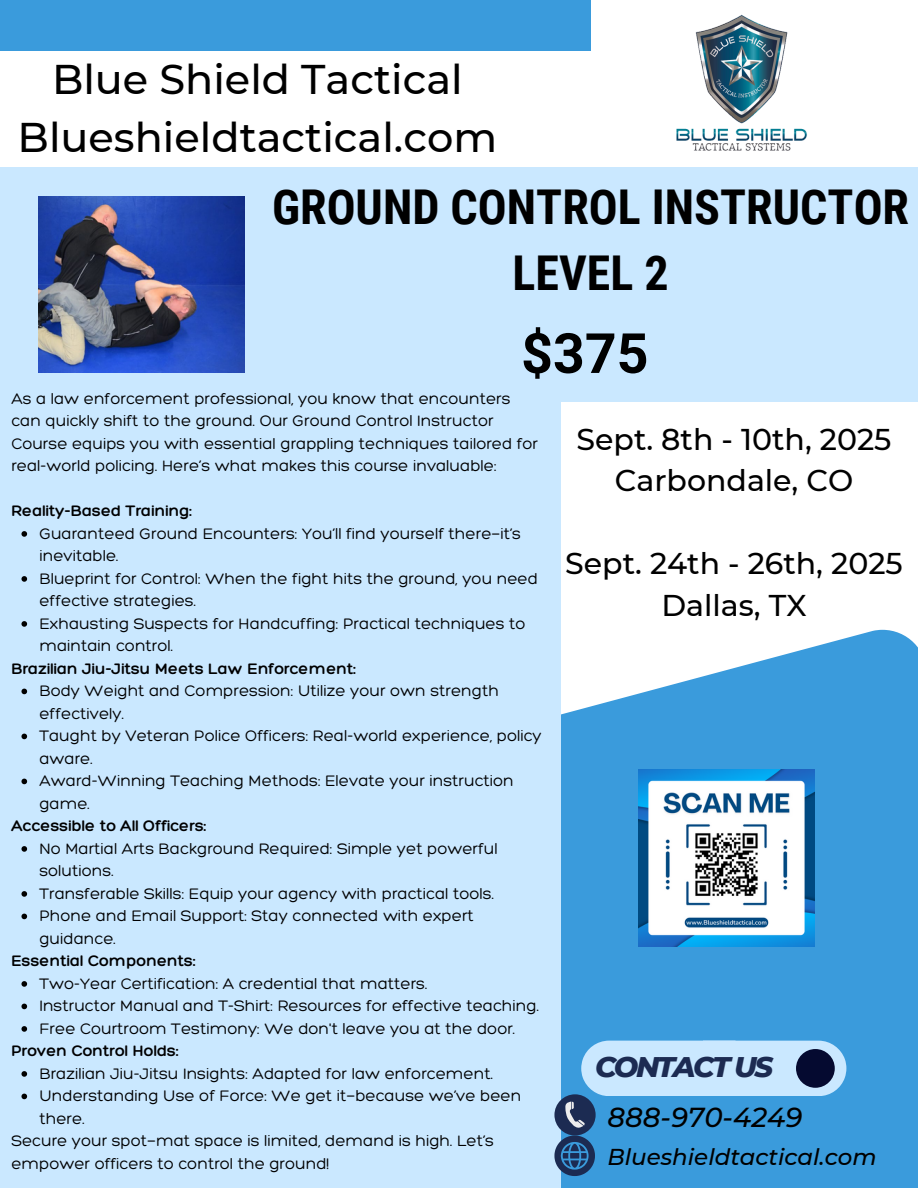
<style>
.page{position:relative;width:918px;height:1188px;background:#fff}
.page>*{position:absolute;margin:0;border:0;box-sizing:border-box;transform-origin:0 0}
.t1{font:700 55.5px "Roboto";color:#000}
.t2{font:700 48px/66.3px "Roboto Condensed";color:#000;text-align:center}
.t3{font:500 41.4px/57.3px "Montserrat";color:#000;text-align:center}
.t4{font:500 30px/41.7px "Montserrat";color:#000;text-align:center}
.t5{font:italic 800 28.95px "Montserrat";letter-spacing:-.085em;color:#1c2b52}
.t6{font:italic 500 27.45px "Montserrat";color:#000}
.t7{font:italic 500 22.95px "Montserrat";color:#000}
.t8{font:300 16.5px/22.5px "Hero";color:#000}
.t9{font:300 16.5px "Hero";color:#000}
</style>
<div class="page">
<div style="left:0;top:167px;width:918px;height:235px;background:#cae8ff"></div>
<svg style="left:561px;top:630px;width:357px;height:558px;background:#4ba4df"></svg>
<div style="left:0;top:402px;width:561px;height:786px;background:#cae8ff"></div>
<div style="left:0;top:0;width:591px;height:51px;background:#3a9bdc"></div>
<div style="left:581px;top:1041px;width:265px;height:55px;background:#cae8ff"></div>
<div style="left:796px;top:1049px;width:39px;height:39px;background:#050a30;border-radius:50%"></div>
<div style="left:554px;top:1094px;width:42px;height:42px;background:#1c2b52;border-radius:50%"></div>
<svg style="left:565px;top:1102px;width:19px;height:26px"></svg>
<svg style="left:554px;top:1136px;width:41px;height:40px;background:#345f8c"></svg>
<img style="left:39px;top:196px;width:206px;height:177px">
<img style="left:638px;top:770px;width:177px;height:176px">
<svg style="left:21px;top:531px;width:6px;height:6px"></svg>
<svg style="left:21px;top:576px;width:6px;height:6px"></svg>
<svg style="left:21px;top:621px;width:6px;height:6px"></svg>
<svg style="left:21px;top:689px;width:6px;height:5px"></svg>
<svg style="left:21px;top:734px;width:6px;height:5px"></svg>
<svg style="left:21px;top:779px;width:6px;height:5px"></svg>
<svg style="left:21px;top:846px;width:6px;height:6px"></svg>
<svg style="left:21px;top:891px;width:6px;height:6px"></svg>
<svg style="left:21px;top:914px;width:6px;height:5px"></svg>
<svg style="left:21px;top:981px;width:6px;height:6px"></svg>
<svg style="left:21px;top:1004px;width:6px;height:5px"></svg>
<svg style="left:21px;top:1026px;width:6px;height:6px"></svg>
<svg style="left:21px;top:1071px;width:6px;height:6px"></svg>
<svg style="left:21px;top:1094px;width:6px;height:5px"></svg>
<img style="left:676px;top:14px;width:131px;height:137px">
<p class="t3" style="left:18px;top:51px;width:481px">Blue Shield Tactical<br>Blueshieldtactical.com</p>
<h3 class="t2" style="left:272px;top:174px;width:639px">GROUND CONTROL INSTRUCTOR<br>LEVEL 2</h3>
<p class="t1" style="left:521px;top:321px;width:129px">$375</p>
<p class="t8" style="left:11px;top:387px;width:528px">As a law enforcement professional, you know that encounters can quickly shift to the ground. Our Ground Control Instructor Course equips you with essential grappling techniques tailored for real-world policing. Here’s what makes this course invaluable:</p>
<p class="t9" style="left:11px;top:501px;width:182px">Reality-Based Training:</p>
<p class="t8" style="left:39px;top:522px;width:483px">Guaranteed Ground Encounters: You’ll find yourself there—it’s inevitable.</p>
<p class="t8" style="left:39px;top:567px;width:500px">Blueprint for Control: When the fight hits the ground, you need effective strategies.</p>
<p class="t8" style="left:39px;top:612px;width:488px">Exhausting Suspects for Handcuffing: Practical techniques to maintain control.</p>
<p class="t9" style="left:11px;top:658px;width:346px">Brazilian Jiu-Jitsu Meets Law Enforcement:</p>
<p class="t8" style="left:39px;top:679px;width:461px">Body Weight and Compression: Utilize your own strength effectively.</p>
<p class="t8" style="left:39px;top:724px;width:504px">Taught by Veteran Police Officers: Real-world experience, policy aware.</p>
<p class="t8" style="left:39px;top:769px;width:476px">Award-Winning Teaching Methods: Elevate your instruction game.</p>
<p class="t9" style="left:11px;top:816px;width:197px">Accessible to All Officers:</p>
<p class="t8" style="left:39px;top:837px;width:460px">No Martial Arts Background Required: Simple yet powerful solutions.</p>
<p class="t8" style="left:39px;top:882px;width:456px">Transferable Skills: Equip your agency with practical tools.</p>
<p class="t8" style="left:39px;top:904px;width:436px">Phone and Email Support: Stay connected with expert guidance.</p>
<p class="t9" style="left:11px;top:951px;width:186px">Essential Components:</p>
<p class="t8" style="left:39px;top:972px;width:390px">Two-Year Certification: A credential that matters.</p>
<p class="t8" style="left:39px;top:994px;width:501px">Instructor Manual and T-Shirt: Resources for effective teaching.</p>
<p class="t8" style="left:39px;top:1017px;width:477px">Free Courtroom Testimony: We don't leave you at the door.</p>
<p class="t9" style="left:11px;top:1041px;width:169px">Proven Control Holds:</p>
<h5 class="t8" style="left:39px;top:1062px;width:455px">Brazilian Jiu-Jitsu Insights: Adapted for law enforcement.</h5>
<h5 class="t8" style="left:39px;top:1084px;width:483px">Understanding Use of Force: We get it—because we’ve been there.</h5>
<p class="t8" style="left:11px;top:1129px;width:484px">Secure your spot—mat space is limited, demand is high. Let’s empower officers to control the ground!</p>
<p class="t4" style="left:577px;top:418px;width:316px">Sept. 8th - 10th, 2025<br>Carbondale, CO</p>
<p class="t4" style="left:565px;top:543px;width:339px">Sept. 24th - 26th, 2025<br>Dallas, TX</p>
<p class="t5" style="left:595px;top:1049px;width:180px">CONTACT US</p>
<h2 class="t6" style="left:608px;top:1100px;width:196px">888-970-4249</h2>
<h1 class="t7" style="left:608px;top:1143px;width:271px">Blueshieldtactical.com</h1>
</div>
